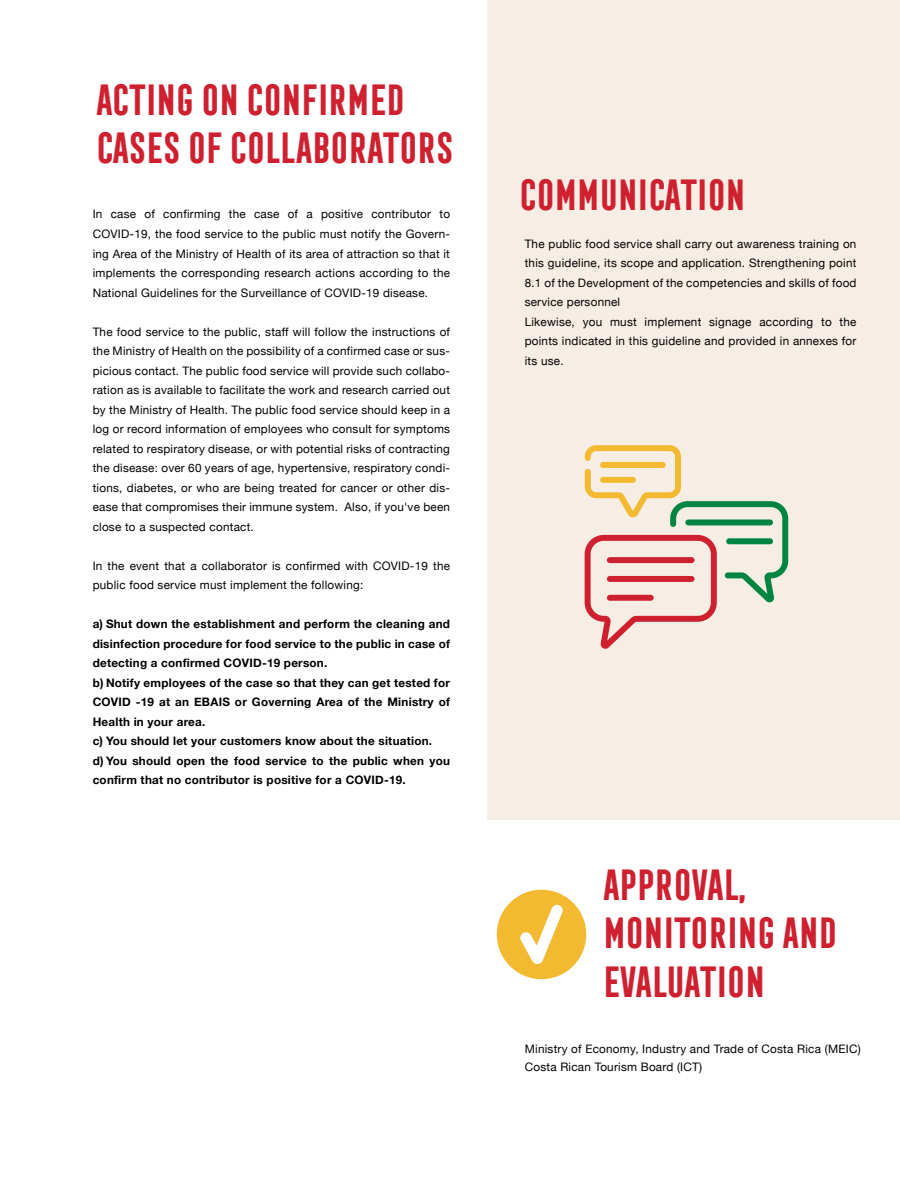
<style>
.page{position:relative;width:900px;height:1200px;background:#fff}
.page>*{position:absolute;margin:0;border:0;box-sizing:border-box;transform-origin:0 0}
.t1{font:700 40.2px/48.2px "Frontage Condensed";letter-spacing:-.12em;color:#cf202f}
.t2{font:11.7px/19.5px "Helvetica Neue";letter-spacing:.02em;color:#000}
.t3{font:700 11.7px/19.5px "Helvetica Neue";letter-spacing:.02em;color:#000}
</style>
<div class="page">
<div style="left:487px;top:0;width:413px;height:820px;background:#f6ede4"></div>
<div style="left:497px;top:890px;width:89px;height:89px;background:#f3ba31;border-radius:50%"></div>
<svg style="left:511px;top:896px;width:61px;height:84px"></svg>
<svg style="left:585px;top:445px;width:203px;height:204px"></svg>
<h1 class="t1" style="left:93px;top:76px;width:364px">ACTING ON CONFIRMED<br>CASES OF COLLABORATORS</h1>
<p class="t2" style="left:93px;top:205px;width:359px;text-align:justify">In case of confirming the case of a positive contributor to COVID-19, the food service to the public must notify the Govern&shy;ing Area of the Ministry of Health of its area of attraction so that it implements the corresponding research actions according to the National Guidelines for the Surveillance of COVID-19 disease.</p>
<p class="t2" style="left:93px;top:322px;width:359px;text-align:justify">The food service to the public, staff will follow the instructions of the Ministry of Health on the possibility of a confirmed case or sus&shy;picious contact. The public food service will provide such collabo&shy;ration as is available to facilitate the work and research carried out by the Ministry of Health. The public food service should keep in a log or record information of employees who consult for symptoms related to respiratory disease, or with potential risks of contracting the disease: over 60 years of age, hypertensive, respiratory condi&shy;tions, diabetes, or who are being treated for cancer or other dis&shy;ease that compromises their immune system. Also, if you've been close to a suspected contact.</p>
<p class="t2" style="left:93px;top:556px;width:359px">In the event that a collaborator is confirmed with COVID-19 the public food service must implement the following:</p>
<p class="t3" style="left:93px;top:614px;width:359px">a) Shut down the establishment and perform the cleaning and disinfection procedure for food service to the public in case of detecting a confirmed COVID-19 person.<br>b) Notify employees of the case so that they can get tested for COVID -19 at an EBAIS or Governing Area of the Ministry of Health in your area.<br>c) You should let your customers know about the situation.<br>d) You should open the food service to the public when you confirm that no contributor is positive for a COVID-19.</p>
<h1 class="t1" style="left:516px;top:170px;width:232px">COMMUNICATION</h1>
<p class="t2" style="left:525px;top:234px;width:333px">The public food service shall carry out awareness training on this guideline, its scope and application. Strengthening point 8.1 of the Development of the competencies and skills of food service personnel<br>Likewise, you must implement signage according to the points indicated in this guideline and provided in annexes for its use.</p>
<h1 class="t1" style="left:600px;top:861px;width:240px">APPROVAL,<br>MONITORING AND<br>EVALUATION</h1>
<p class="t2" style="left:525px;top:1040px;width:338px;line-height:18px">Ministry of Economy, Industry and Trade of Costa Rica (MEIC)<br>Costa Rican Tourism Board (ICT)</p>
</div>
